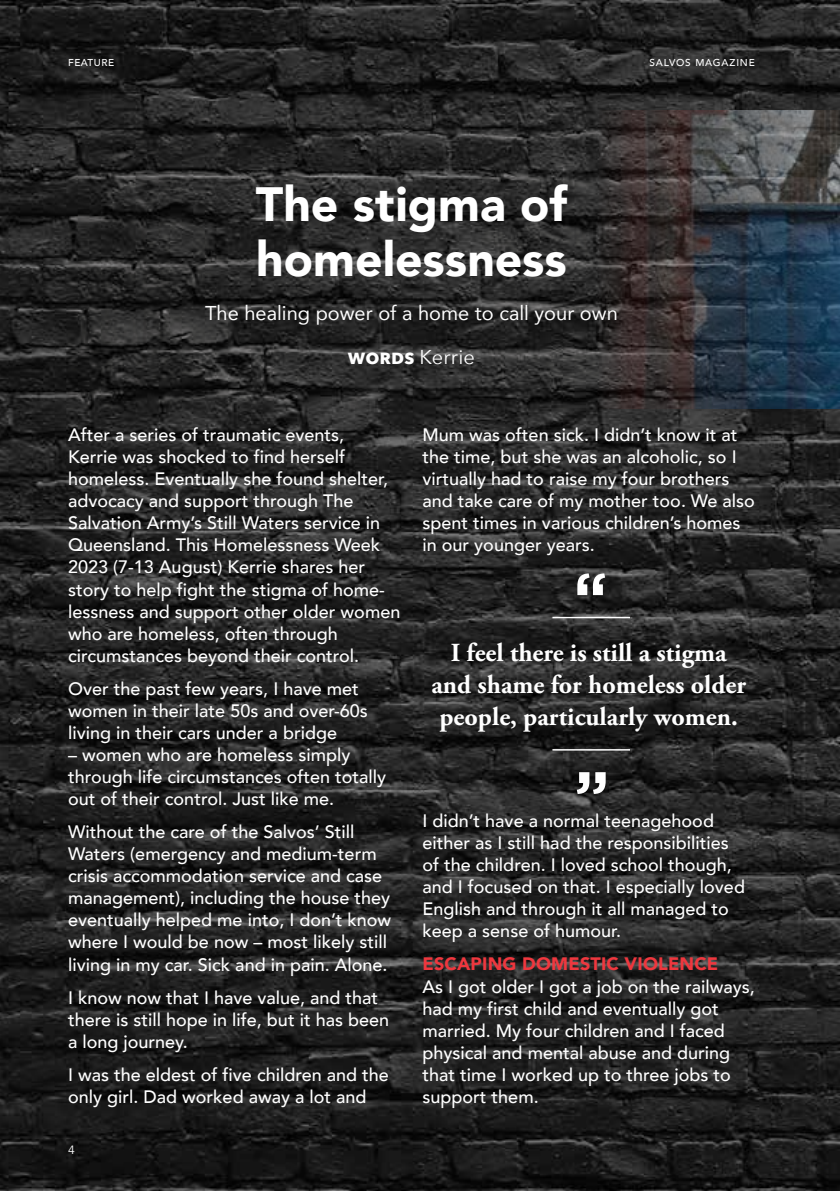
<style>
.page{position:relative;width:840px;height:1191px;background:#fff}
.page>*{position:absolute;margin:0;border:0;box-sizing:border-box;transform-origin:0 0}
.t1{font:900 48px/55.2px "Avenir";color:#fff}
.t2{font:700 26px/32px "Adobe Garamond Pro";color:#fff;text-align:center}
.t3{font:20px "Avenir";color:#fff}
.t4{font:20px "Avenir Next";letter-spacing:.005em;color:#fff}
.t5{font:500 18px/22px "Avenir";color:#fff}
.t6{font:900 18px "Avenir";letter-spacing:.01em;color:#ef373e}
.t7{font:12px "Avenir";color:#fff}
.t8{font:500 10px "Avenir";letter-spacing:.08em;color:#fff}
.t9{font:500 10px "Avenir";letter-spacing:.06em;color:#fff}
.s1{font-weight:700}
</style>
<div class="page">
<img style="left:0;top:0;width:839px;height:1191px">
<img style="left:68px;top:110px;width:771px;height:298px">
<svg style="left:576px;top:772px;width:29px;height:22px"></svg>
<hr style="left:552px;top:749px;width:77px;height:1px;background:#fff">
<hr style="left:552px;top:617px;width:77px;height:1px;background:#fff">
<svg style="left:577px;top:573px;width:27px;height:22px"></svg>
<svg style="left:839px;top:385px;width:1px;height:23px"></svg>
<p class="t9" style="left:68px;top:54px;width:47px">FEATURE</p>
<p class="t8" style="left:649px;top:54px;width:107px">SALVOS MAGAZINE</p>
<h1 class="t1" style="left:255px;top:175px;width:313px">The stigma of homelessness</h1>
<p class="t3" style="left:205px;top:297px;width:414px">The healing power of a home to call your own</p>
<p class="t4" style="left:348px;top:340px;width:128px"><span class="s1">WORDS</span> Kerrie</p>
<p class="t5" style="left:68px;top:423px;width:333px">After a series of traumatic events,<br>Kerrie was shocked to find herself homeless. Eventually she found shelter, advocacy and support through The Salvation Army’s Still Waters service in Queensland. This Homelessness Week 2023 (7-13 August) Kerrie shares her story to help fight the stigma of home&shy;lessness and support other older women who are homeless, often through circumstances beyond their control.</p>
<p class="t5" style="left:68px;top:676px;width:301px">Over the past few years, I have met women in their late 50s and over-60s living in their cars under a bridge</p>
<p class="t5" style="left:68px;top:742px;width:319px">– women who are homeless simply through life circumstances often totally out of their control. Just like me.</p>
<p class="t5" style="left:68px;top:820px;width:324px">Without the care of the Salvos’ Still Waters (emergency and medium-term crisis accommodation service and case management), including the house they eventually helped me into, I don’t know where I would be now – most likely still living in my car. Sick and in pain. Alone.</p>
<p class="t5" style="left:68px;top:985px;width:322px">I know now that I have value, and that there is still hope in life, but it has been a long journey.</p>
<p class="t5" style="left:68px;top:1062px;width:322px">I was the eldest of five children and the only girl. Dad worked away a lot and</p>
<p class="t7" style="left:68px;top:1142px;width:8px">4</p>
<p class="t5" style="left:422px;top:423px;width:333px">Mum was often sick. I didn’t know it at the time, but she was an alcoholic, so I virtually had to raise my four brothers and take care of my mother too. We also spent times in various children’s homes in our younger years.</p>
<h2 class="t2" style="left:431px;top:637px;width:316px">I feel there is still a stigma and shame for homeless older people, particularly women.</h2>
<p class="t5" style="left:422px;top:809px;width:324px">I didn’t have a normal teenagehood either as I still had the responsibilities of the children. I loved school though, and I focused on that. I especially loved English and through it all managed to keep a sense of humour.</p>
<p class="t6" style="left:422px;top:948px;width:297px">ESCAPING DOMESTIC VIOLENCE</p>
<p class="t5" style="left:422px;top:974px;width:333px">As I got older I got a job on the railways, had my first child and eventually got married. My four children and I faced physical and mental abuse and during that time I worked up to three jobs to support them.</p>
</div>
